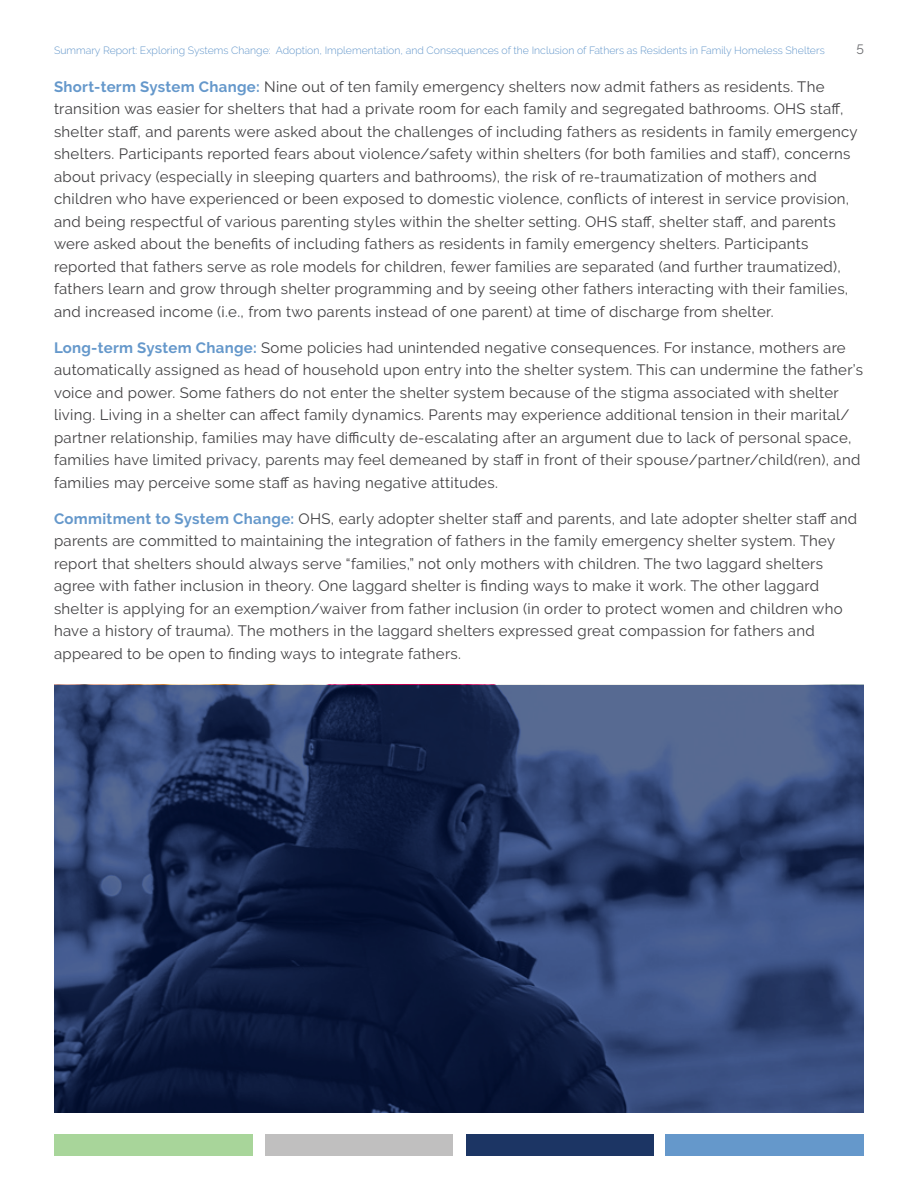
<style>
.page{position:relative;width:918px;height:1188px;background:#fff}
.page>*{position:absolute;margin:0;border:0;box-sizing:border-box;transform-origin:0 0}
.t1{font:15px/22.5px "Raleway";letter-spacing:.02em;color:#414042}
.t2{font:13.5px "Raleway";color:#6d6e71}
.t3{font:300 10.5px "Raleway";color:#6598cb}
.s1{font-weight:700;color:#6598cb}
</style>
<div class="page">
<svg style="left:54px;top:685px;width:810px;height:427px;background:#253760"></svg>
<div style="left:665px;top:1134px;width:199px;height:22px;background:#6598cb"></div>
<div style="left:466px;top:1134px;width:187px;height:22px;background:#1c3564"></div>
<div style="left:265px;top:1134px;width:188px;height:22px;background:#c0bfbf"></div>
<div style="left:54px;top:1134px;width:199px;height:22px;background:#a8d59a"></div>
<p class="t3" style="left:54px;top:44px;width:772px">Summary Report: Exploring Systems Change: Adoption, Implementation, and Consequences of the Inclusion of Fathers as Residents in Family Homeless Shelters</p>
<p class="t2" style="left:856px;top:41px;width:9px">5</p>
<p class="t1" style="left:54px;top:75px;width:805px"><span class="s1">Short-term System Change:</span> Nine out of ten family emergency shelters now admit fathers as residents. The transition was easier for shelters that had a private room for each family and segregated bathrooms. OHS staff, shelter staff, and parents were asked about the challenges of including fathers as residents in family emergency shelters. Participants reported fears about violence/safety within shelters (for both families and staff), concerns about privacy (especially in sleeping quarters and bathrooms), the risk of re-traumatization of mothers and children who have experienced or been exposed to domestic violence, conflicts of interest in service provision, and being respectful of various parenting styles within the shelter setting. OHS staff, shelter staff, and parents were asked about the benefits of including fathers as residents in family emergency shelters. Participants reported that fathers serve as role models for children, fewer families are separated (and further traumatized), fathers learn and grow through shelter programming and by seeing other fathers interacting with their families, and increased income (i.e., from two parents instead of one parent) at time of discharge from shelter.</p>
<p class="t1" style="left:54px;top:336px;width:811px"><span class="s1">Long-term System Change:</span> Some policies had unintended negative consequences. For instance, mothers are automatically assigned as head of household upon entry into the shelter system. This can undermine the father’s voice and power. Some fathers do not enter the shelter system because of the stigma associated with shelter living. Living in a shelter can affect family dynamics. Parents may experience additional tension in their marital/ partner relationship, families may have difficulty de-escalating after an argument due to lack of personal space, families have limited privacy, parents may feel demeaned by staff in front of their spouse/partner/child(ren), and families may perceive some staff as having negative attitudes.</p>
<p class="t1" style="left:54px;top:507px;width:805px"><span class="s1">Commitment to System Change:</span> OHS, early adopter shelter staff and parents, and late adopter shelter staff and parents are committed to maintaining the integration of fathers in the family emergency shelter system. They report that shelters should always serve “families,” not only mothers with children. The two laggard shelters agree with father inclusion in theory. One laggard shelter is finding ways to make it work. The other laggard shelter is applying for an exemption/waiver from father inclusion (in order to protect women and children who have a history of trauma). The mothers in the laggard shelters expressed great compassion for fathers and appeared to be open to finding ways to integrate fathers.</p>
</div>
